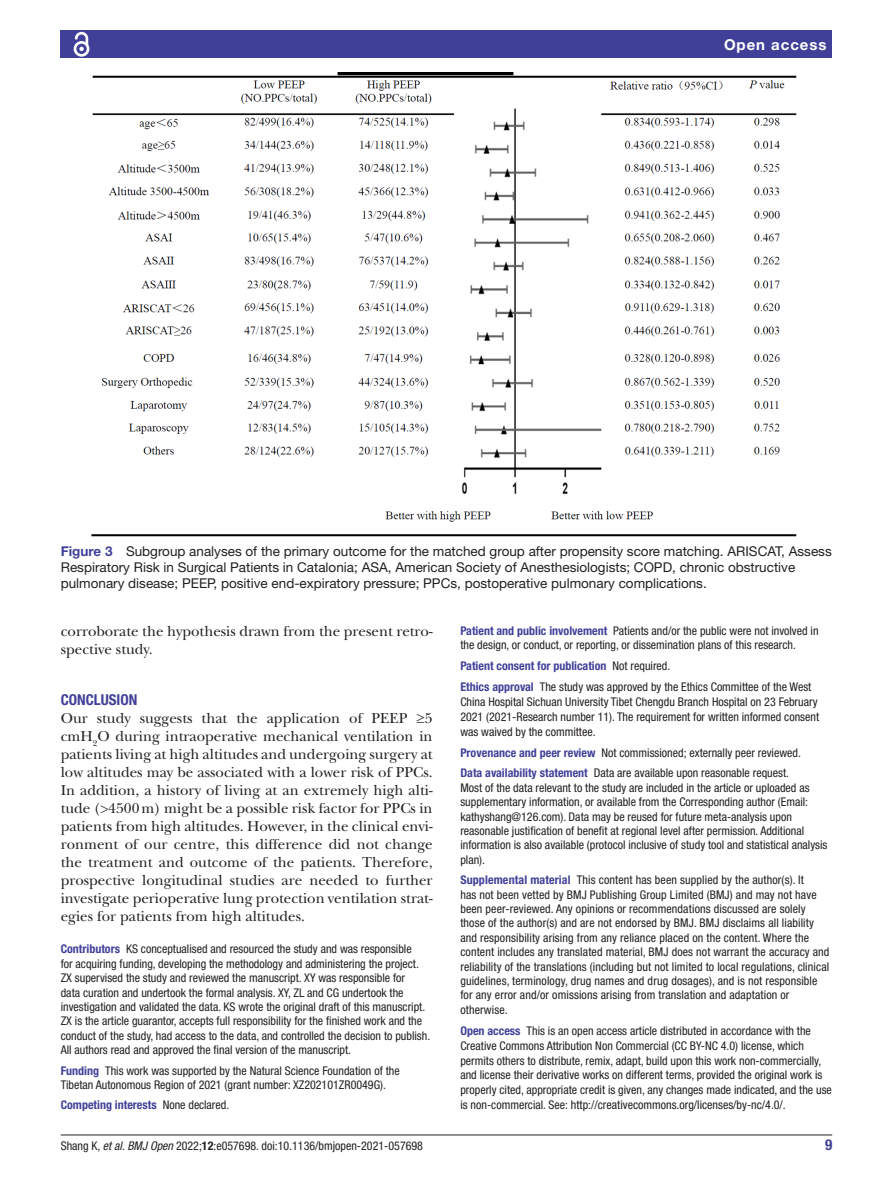
<style>
.page{position:relative;width:893px;height:1191px;background:#fff}
.page>*{position:absolute;margin:0;border:0;box-sizing:border-box;transform-origin:0 0}
.t1{font:15px/18px "New Baskerville";color:#231f20}
.t2{font:700 condensed 15px "Helvetica Neue LT Std";color:#414099}
.t3{font:700 15px "Helvetica Neue LT Std";letter-spacing:.065em;color:#fff}
.t4{font:13.5px/16.2px "Helvetica Neue LT Std";color:#231f20}
.t5{font:condensed 12px/14.4px "Helvetica Neue LT Std";color:#231f20}
.t6{font:700 condensed 12px "Helvetica Neue LT Std";color:#414099}
.s1{font-weight:700;color:#414099}
.s2{font-weight:400;color:#231f20}
.s3{font-style:italic}
.s4{font-weight:700}
</style>
<div class="page">
<hr style="left:61px;top:1134px;width:771px;height:1px;background:#231f20">
<div style="left:61px;top:31px;width:771px;height:27px;background:#414099"></div>
<svg style="left:73px;top:31px;width:17px;height:26px"></svg>
<img style="left:91px;top:73px;width:706px;height:464px">
<p class="t3" style="left:724px;top:35px;width:104px">Open access</p>
<p class="t4" style="left:61px;top:543px;width:772px"><span class="s1">Figure 3</span> Subgroup analyses of the primary outcome for the matched group after propensity score matching. ARISCAT, Assess<br>Respiratory Risk in Surgical Patients in Catalonia; ASA, American Society of Anesthesiologists; COPD, chronic obstructive pulmonary disease; PEEP, positive end-expiratory pressure; PPCs, postoperative pulmonary complications.</p>
<p class="t1" style="left:61px;top:622px;width:373px">corroborate the hypothesis drawn from the present retro&shy;spective study.</p>
<p class="t2" style="left:61px;top:690px;width:78px">CONCLUSION</p>
<p class="t1" style="left:61px;top:709px;width:373px;text-align:justify">Our study suggests that the application of PEEP ≥5 cmH<sub>2</sub>O during intraoperative mechanical ventilation in patients living at high altitudes and undergoing surgery at low altitudes may be associated with a lower risk of PPCs.<br>In addition, a history of living at an extremely high alti&shy;tude (&gt;4500m) might be a possible risk factor for PPCs in patients from high altitudes. However, in the clinical envi&shy;ronment of our centre, this difference did not change the treatment and outcome of the patients. Therefore, prospective longitudinal studies are needed to further investigate perioperative lung protection ventilation strat&shy;egies for patients from high altitudes.</p>
<p class="t5" style="left:61px;top:941px;width:371px"><span class="s1">Contributors</span> KS conceptualised and resourced the study and was responsible<br>for acquiring funding, developing the methodology and administering the project.<br>ZX supervised the study and reviewed the manuscript. XY was responsible for<br>data curation and undertook the formal analysis. XY, ZL and CG undertook the investigation and validated the data. KS wrote the original draft of this manuscript.<br>ZX is the article guarantor, accepts full responsibility for the finished work and the conduct of the study, had access to the data, and controlled the decision to publish.<br>All authors read and approved the final version of the manuscript.</p>
<p class="t5" style="left:61px;top:1063px;width:340px"><span class="s1">Funding</span> This work was supported by the Natural Science Foundation of the<br>Tibetan Autonomous Region of 2021 (grant number: XZ202101ZR0049G).</p>
<p class="t6" style="left:61px;top:1097px;width:170px">Competing interests <span class="s2">None declared.</span></p>
<p class="t5" style="left:460px;top:623px;width:360px"><span class="s1">Patient and public involvement</span> Patients and/or the public were not involved in the design, or conduct, or reporting, or dissemination plans of this research.</p>
<p class="t5" style="left:460px;top:655px;width:352px;line-height:20.9px"><span class="s1">Patient consent for publication</span> Not required.<br><span class="s1">Ethics approval</span> The study was approved by the Ethics Committee of the West</p>
<p class="t5" style="left:460px;top:694px;width:360px;line-height:14.9px">China Hospital Sichuan University Tibet Chengdu Branch Hospital on 23 February<br>2021 (2021-Research number 11). The requirement for written informed consent was waived by the committee.</p>
<p class="t5" style="left:460px;top:742px;width:342px;line-height:20.4px"><span class="s1">Provenance and peer review</span> Not commissioned; externally peer reviewed.<br><span class="s1">Data availability statement</span> Data are available upon reasonable request.</p>
<p class="t5" style="left:460px;top:780px;width:369px">Most of the data relevant to the study are included in the article or uploaded as supplementary information, or available from the Corresponding author (Email: kathyshang@126.com). Data may be reused for future meta-analysis upon reasonable justification of benefit at regional level after permission. Additional information is also available (protocol inclusive of study tool and statistical analysis plan).</p>
<p class="t5" style="left:460px;top:872px;width:370px"><span class="s1">Supplemental material</span> This content has been supplied by the author(s). It<br>has not been vetted by BMJ Publishing Group Limited (BMJ) and may not have been peer-reviewed. Any opinions or recommendations discussed are solely those of the author(s) and are not endorsed by BMJ. BMJ disclaims all liability and responsibility arising from any reliance placed on the content. Where the content includes any translated material, BMJ does not warrant the accuracy and reliability of the translations (including but not limited to local regulations, clinical guidelines, terminology, drug names and drug dosages), and is not responsible for any error and/or omissions arising from translation and adaptation or otherwise.</p>
<p class="t5" style="left:460px;top:1023px;width:373px;line-height:14.9px"><span class="s1">Open access</span> This is an open access article distributed in accordance with the Creative Commons Attribution Non Commercial (CC BY-NC 4.0) license, which permits others to distribute, remix, adapt, build upon this work non-commercially, and license their derivative works on different terms, provided the original work is properly cited, appropriate credit is given, any changes made indicated, and the use is non-commercial. See: http://creativecommons.org/licenses/by-nc/4.0/.</p>
<p class="t5" style="left:61px;top:1138px;width:364px">Shang K, <span class="s3">et al</span>. <span class="s3">BMJ Open</span> 2022;<span class="s4">12</span>:e057698. doi:10.1136/bmjopen-2021-057698</p>
<p class="t2" style="left:825px;top:1135px;width:9px">9</p>
</div>
